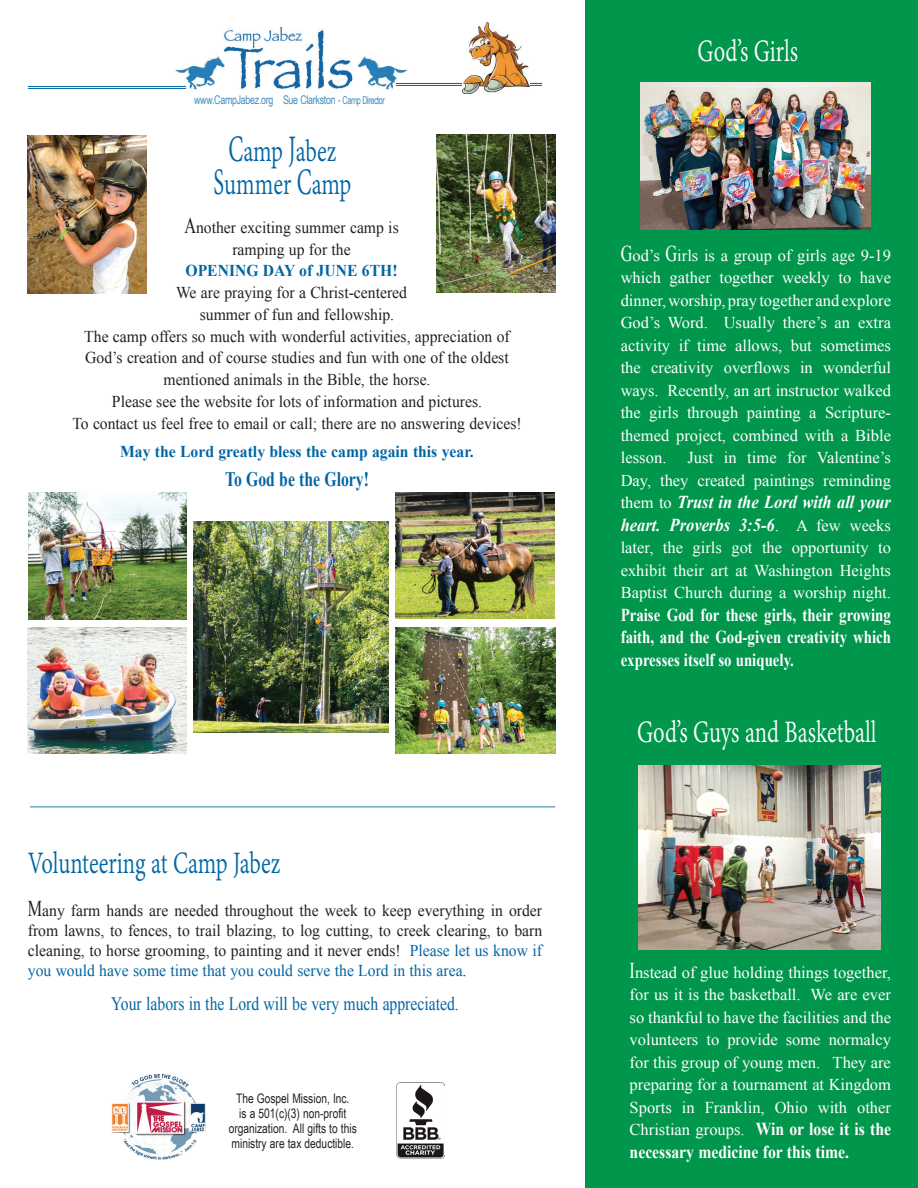
<style>
.page{position:relative;width:918px;height:1188px;background:#fff}
.page>*{position:absolute;margin:0;border:0;box-sizing:border-box;transform-origin:0 0}
.t1{font:33.75px "Adobe Devanagari";color:#fff;scale:.72 1}
.t2{font:33.75px "Adobe Devanagari";letter-spacing:-.005em;color:#0067a6;scale:.72 1}
.t3{font:33.75px/32.5px "Adobe Devanagari";color:#0065a4;text-align:center;scale:.72 1}
.t4{font:700 20.7px "Times New Roman";color:#0065a4;scale:.76 1}
.t5{font:18.9px "Times New Roman";color:#0065a4;scale:.83 1}
.t6{font:700 18.15px/22.5px "Times New Roman";color:#fff;text-align:justify;scale:.82 1}
.t7{font:italic 700 18.15px/22.5px "Times New Roman";color:#fff;scale:.91 1}
.t8{font:700 18.15px "Times New Roman";color:#fff;scale:.86 1}
.t9{font:16.5px/22.5px "Times New Roman";color:#fff;text-align:justify}
.t10{font:16.5px/20.2px "Times New Roman";color:#231f20;text-align:center;scale:.95 1}
.t11{font:700 16.5px "Times New Roman";color:#0065a4;scale:.95 1}
.t12{font:13.2px/15px "Arial Narrow";color:#231f20;text-align:center;scale:.95 1}
.t13{font:12px "Arial Narrow";letter-spacing:-.025em;color:#0065a4;scale:.9 1}
.s1{font-size:10.8px}
.s2{font-size:40.5px}
.s3{font-size:22.5px}
.s4{color:#0065a4}
.s5{font-size:11.1px}
.s6{font-weight:400;font-style:normal;font-size:16.5px}
.s7{font-weight:700;font-size:18.15px}
</style>
<div class="page">
<div style="left:585px;top:0;width:333px;height:1188px;background:#00964c"></div>
<img style="left:396px;top:1083px;width:48px;height:75px">
<img style="left:111px;top:1074px;width:95px;height:86px">
<img style="left:173px;top:27px;width:237px;height:63px">
<hr style="left:28px;top:88px;width:158px;height:1px;background:#0065a4">
<hr style="left:28px;top:86px;width:158px;height:1px;background:#0065a4">
<hr style="left:396px;top:83px;width:146px;height:1px;background:#0065a4">
<hr style="left:396px;top:85px;width:146px;height:1px;background:#0065a4">
<img style="left:27px;top:627px;width:159px;height:127px">
<img style="left:194px;top:522px;width:195px;height:211px">
<img style="left:396px;top:627px;width:160px;height:127px">
<img style="left:437px;top:135px;width:118px;height:158px">
<img style="left:463px;top:23px;width:66px;height:70px">
<img style="left:396px;top:492px;width:159px;height:127px">
<hr style="left:30px;top:807px;width:525px;height:1px;background:#217ab3">
<img style="left:28px;top:492px;width:159px;height:127px">
<img style="left:28px;top:135px;width:118px;height:158px">
<img style="left:638px;top:766px;width:242px;height:183px">
<img style="left:641px;top:83px;width:230px;height:146px">
<p class="t13" style="left:194px;top:91px;width:214px">www.CampJabez.org Sue Clarkston - <span class="s1">Camp Director</span></p>
<h1 class="t3" style="left:214px;top:138px;width:193px"><span class="s2">C</span>amp <span class="s2">J</span>abez<br><span class="s2">S</span>ummer <span class="s2">C</span>amp</h1>
<p class="t10" style="left:184px;top:216px;width:227px;line-height:21.8px"><span class="s3">A</span>nother exciting summer camp is ramping up for the</p>
<p class="t11" style="left:186px;top:259px;width:225px">OPENING DAY of JUNE 6TH!</p>
<p class="t10" style="left:176px;top:282px;width:245px">We are praying for a Christ-centered</p>
<p class="t10" style="left:200px;top:304px;width:206px">summer of fun and fellowship.</p>
<p class="t10" style="left:84px;top:325px;width:449px">The camp offers so much with wonderful activities, appreciation of</p>
<p class="t10" style="left:85px;top:347px;width:447px">God’s creation and of course studies and fun with one of the oldest</p>
<p class="t10" style="left:163px;top:369px;width:283px">mentioned animals in the Bible, the horse.</p>
<p class="t10" style="left:112px;top:391px;width:391px">Please see the website for lots of information and pictures.</p>
<p class="t10" style="left:72px;top:412px;width:474px">To contact us feel free to email or call; there are no answering devices!</p>
<p class="t11" style="left:120px;top:440px;width:374px">May the Lord greatly bless the camp again this year.</p>
<p class="t4" style="left:225px;top:464px;width:191px">To God be the Glory!</p>
<h1 class="t2" style="left:28px;top:844px;width:352px">Volunteering at Camp Jabez</h1>
<p class="t10" style="left:28px;top:900px;width:543px;text-align:justify"><span class="s3">M</span>any farm hands are needed throughout the week to keep everything in order from lawns, to fences, to trail blazing, to log cutting, to creek clearing, to barn cleaning, to horse grooming, to painting and it never ends! <span class="s4">Please let us know if you would have some time that you could serve the Lord in this area</span>.</p>
<p class="t5" style="left:111px;top:991px;width:420px">Your labors in the Lord will be very much appreciated.</p>
<p class="t12" style="left:229px;top:1090px;width:136px">The Gospel Mission, Inc.<br>is a 501(c)(3) non-profit organization. All gifts to this ministry are tax deductible<span class="s5">.</span></p>
<h1 class="t1" style="left:698px;top:31px;width:141px">God’s Girls</h1>
<p class="t9" style="left:621px;top:244px;width:272px"><span class="s3">G</span>od’s <span class="s3">G</span>irls is a group of girls age 9-19 which gather together weekly to have dinner, worship, pray together and explore God’s Word. Usually there’s an extra activity if time allows, but sometimes the creativity overflows in wonderful ways. Recently, an art instructor walked the girls through painting a Scripture&shy;themed project, combined with a Bible lesson.</p>
<p class="t9" style="left:621px;top:446px;width:272px;text-align:right">Just in time for Valentine’s<br>Day, they created paintings reminding</p>
<p class="t7" style="left:621px;top:491px;width:299px"><span class="s6">them to</span> Trust in the Lord with all your heart. Proverbs 3:5-6<span class="s6">. A few weeks</span></p>
<p class="t9" style="left:621px;top:536px;width:272px">later, the girls got the opportunity to exhibit their art at Washington Heights Baptist Church during a worship night.</p>
<p class="t6" style="left:621px;top:603px;width:331px">Praise God for these girls, their growing faith, and the God-given creativity which expresses itself so uniquely.</p>
<h1 class="t1" style="left:637px;top:713px;width:334px">God’s Guys and Basketball</h1>
<p class="t9" style="left:630px;top:960px;width:263px"><span class="s3">I</span>nstead of glue holding things together, for us it is the basketball. We are ever so thankful to have the facilities and the volunteers to provide some normalcy for this group of young men. They are preparing for a tournament at Kingdom Sports in Franklin, Ohio with other Christian groups. <span class="s7">Win or lose it is the</span></p>
<p class="t8" style="left:630px;top:1139px;width:257px">necessary medicine for this time.</p>
</div>
